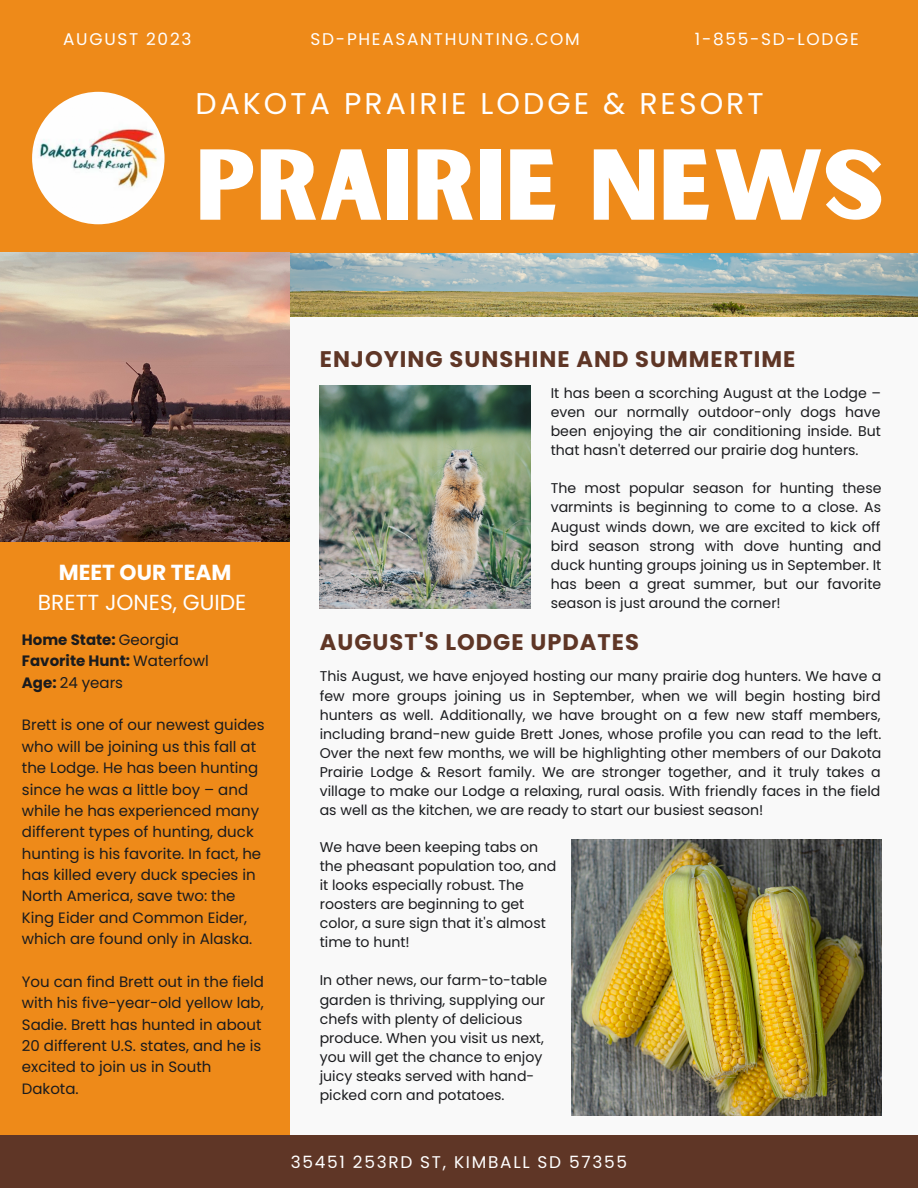
<style>
.page{position:relative;width:918px;height:1188px;background:#f9f9f9}
.page>*{position:absolute;margin:0;border:0;box-sizing:border-box;transform-origin:0 0}
.t1{font:96px "Sunborn Sans One";color:#fff}
.t2{font:30px "Poppins";letter-spacing:.1em;color:#fff}
.t3{font:700 22.5px "Poppins";letter-spacing:.045em;color:#5f3626}
.t4{font:21.75px "Poppins";color:#fff}
.t5{font:700 21.75px "Poppins";color:#fff}
.t6{font:16.95px "Poppins";letter-spacing:.1em;color:#fff}
.t7{font:15px/21.3px "Poppins";color:#1a1b1e}
.t8{font:700 15px "Poppins";color:#1a1b1e}
.t9{font:14.1px/19.2px "Poppins";color:#1a1b1e;text-align:justify}
.s1{font-weight:400}
.s2{font-weight:700}
</style>
<div class="page">
<img style="left:289px;top:252px;width:629px;height:64px">
<div style="left:0;top:540px;width:290px;height:648px;background:#ee8a19"></div>
<div style="left:0;top:1136px;width:918px;height:52px;background:#5f3626"></div>
<div style="left:0;top:0;width:918px;height:252px;background:#ee8a19"></div>
<img style="left:32px;top:92px;width:133px;height:132px;border-radius:50%">
<img style="left:320px;top:386px;width:210px;height:222px">
<img style="left:571px;top:839px;width:311px;height:276px">
<img style="left:0;top:252px;width:289px;height:290px">
<p class="t6" style="left:63px;top:28px;width:130px">AUGUST 2023</p>
<p class="t6" style="left:311px;top:28px;width:271px">SD-PHEASANTHUNTING.COM</p>
<p class="t6" style="left:695px;top:28px;width:165px">1-855-SD-LODGE</p>
<p class="t2" style="left:196px;top:83px;width:570px">DAKOTA PRAIRIE LODGE &amp; RESORT</p>
<p class="t1" style="left:196px;top:124px;width:690px">PRAIRIE NEWS</p>
<p class="t5" style="left:59px;top:557px;width:174px">MEET OUR TEAM</p>
<p class="t4" style="left:38px;top:587px;width:210px">BRETT JONES, GUIDE</p>
<p class="t8" style="left:22px;top:629px;width:159px">Home State: <span class="s1">Georgia</span></p>
<p class="t8" style="left:22px;top:651px;width:188px">Favorite Hunt: <span class="s1">Waterfowl</span></p>
<p class="t7" style="left:22px;top:672px;width:103px"><span class="s2">Age:</span> 24 years</p>
<p class="t7" style="left:22px;top:715px;width:244px">Brett is one of our newest guides who will be joining us this fall at the Lodge. He has been hunting since he was a little boy – and while he has experienced many different types of hunting, duck hunting is his favorite. In fact, he has killed every duck species in<br>North America, save two: the<br>King Eider and Common Eider, which are found only in Alaska.</p>
<p class="t7" style="left:22px;top:971px;width:244px">You can find Brett out in the field with his five-year-old yellow lab,<br>Sadie. Brett has hunted in about<br>20 different U.S. states, and he is excited to join us in South<br>Dakota.</p>
<p class="t3" style="left:320px;top:344px;width:477px">ENJOYING SUNSHINE AND SUMMERTIME</p>
<p class="t9" style="left:551px;top:383px;width:332px">It has been a scorching August at the Lodge – even our normally outdoor-only dogs have been enjoying the air conditioning inside. But that hasn't deterred our prairie dog hunters.</p>
<p class="t9" style="left:551px;top:479px;width:332px">The most popular season for hunting these varmints is beginning to come to a close. As August winds down, we are excited to kick off bird season strong with dove hunting and duck hunting groups joining us in September. It has been a great summer, but our favorite season is just around the corner!</p>
<p class="t3" style="left:320px;top:627px;width:321px">AUGUST'S LODGE UPDATES</p>
<p class="t9" style="left:320px;top:667px;width:563px">This August, we have enjoyed hosting our many prairie dog hunters. We have a few more groups joining us in September, when we will begin hosting bird hunters as well. Additionally, we have brought on a few new staff members, including brand-new guide Brett Jones, whose profile you can read to the left.<br>Over the next few months, we will be highlighting other members of our Dakota Prairie Lodge &amp; Resort family. We are stronger together, and it truly takes a village to make our Lodge a relaxing, rural oasis. With friendly faces in the field as well as the kitchen, we are ready to start our busiest season!</p>
<p class="t9" style="left:320px;top:837px;width:238px;text-align:left">We have been keeping tabs on the pheasant population too, and it looks especially robust. The roosters are beginning to get color, a sure sign that it's almost time to hunt!</p>
<p class="t9" style="left:320px;top:971px;width:229px;text-align:left">In other news, our farm-to-table garden is thriving, supplying our chefs with plenty of delicious produce. When you visit us next, you will get the chance to enjoy juicy steaks served with hand&shy;picked corn and potatoes.</p>
<p class="t6" style="left:291px;top:1150px;width:338px">35451 253RD ST, KIMBALL SD 57355</p>
</div>
